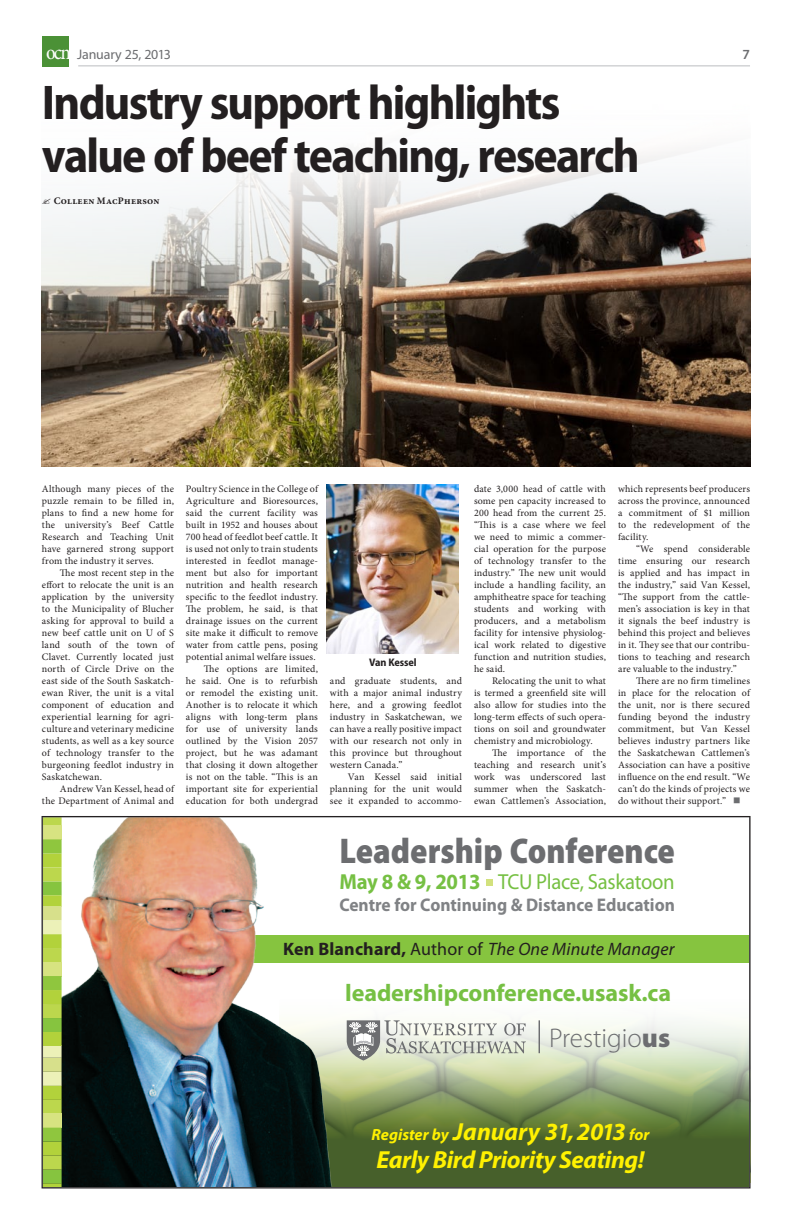
<style>
.page{position:relative;width:792px;height:1224px;background:#fff}
.page>*{position:absolute;margin:0;border:0;box-sizing:border-box;transform-origin:0 0}
.t1{font:700 semi-condensed 49px/53px "Myriad Pro";letter-spacing:-.035em;color:#231f20}
.t2{font:900 semi-condensed 35.9px "Myriad Pro";color:#6c6d70;scale:.95 1}
.t3{font:300 27.1px "Myriad Pro";color:#6c6d70}
.t4{font:italic 700 24.8px/28px "Myriad Pro";letter-spacing:-.02em;color:#fff101}
.t5{font:700 24.1px "Myriad Pro";letter-spacing:-.005em;color:#76c043}
.t6{font:21.8px "Myriad Pro";letter-spacing:-.015em;color:#76c043;scale:.95 1}
.t7{font:700 18.3px "Myriad Pro";color:#808285;scale:.95 1}
.t8{font:italic 18px "Myriad Pro";letter-spacing:.01em;color:#231f20}
.t9{font:600 14px "Myriad Pro";color:#6c6d70}
.t10{font:13.9px "Myriad Pro";letter-spacing:-.01em;color:#6c6d70}
.t11{font:700 semi-condensed 11px "Myriad Pro";letter-spacing:-.01em;color:#231f20}
.t12{font:10px/12px "Minion Pro";letter-spacing:.01em;color:#231f20;text-align:justify}
.t13{font:700 10px "Minion Pro";letter-spacing:.025em;color:#231f20}
.s1{font-family:"Minion Pro";font-stretch:condensed;font-size:21px;color:#fff}
.s2{color:#6c6d70}
.s3{font-weight:700}
.s4{font-weight:700;font-style:normal}
.s5{font-style:normal}
.s6{font-weight:900}
.s7{font-size:16.2px}
</style>
<div class="page">
<hr style="left:78px;top:65px;width:672px;height:1px;background:#bcbdc0">
<div style="left:42px;top:36px;width:27px;height:30px;background:#4b9136"></div>
<img style="left:42px;top:152px;width:708px;height:315px">
<img style="left:327px;top:485px;width:132px;height:168px">
<div style="left:526px;top:1020px;width:222px;height:11px;background:#f7faf3"></div>
<svg style="left:365px;top:1031px;width:383px;height:155px"></svg>
<div style="left:196px;top:935px;width:554px;height:28px;background:#86c43f"></div>
<div style="left:487px;top:879px;width:6px;height:7px;background:#d2e17d"></div>
<img style="left:62px;top:818px;width:303px;height:368px">
<svg style="left:347px;top:1020px;width:179px;height:41px"></svg>
<hr style="left:539px;top:1020px;width:1px;height:33px;background:#6c6d70">
<div style="left:42px;top:1072px;width:20px;height:14px;background:#ecf1b8"></div>
<div style="left:42px;top:1170px;width:20px;height:14px;background:#86c43f"></div>
<div style="left:42px;top:1142px;width:20px;height:14px;background:#b2d23b"></div>
<div style="left:42px;top:1100px;width:20px;height:14px;background:#bcd74d"></div>
<div style="left:42px;top:1114px;width:20px;height:14px;background:#d7e381"></div>
<div style="left:42px;top:1086px;width:20px;height:14px;background:#b2d23b"></div>
<div style="left:42px;top:1058px;width:20px;height:14px;background:#d7e08b"></div>
<div style="left:42px;top:1045px;width:20px;height:13px;background:#ecf1b8"></div>
<div style="left:42px;top:1156px;width:20px;height:14px;background:#bcd74d"></div>
<div style="left:42px;top:1128px;width:20px;height:14px;background:#8fc63e"></div>
<svg style="left:42px;top:1184px;width:20px;height:4px"></svg>
<div style="left:42px;top:881px;width:20px;height:14px;background:#86c43f"></div>
<div style="left:42px;top:853px;width:20px;height:14px;background:#b2d23b"></div>
<div style="left:42px;top:816px;width:20px;height:9px;background:#bcd74d"></div>
<div style="left:42px;top:825px;width:20px;height:14px;background:#d7e381"></div>
<div style="left:42px;top:867px;width:20px;height:14px;background:#bcd74d"></div>
<div style="left:42px;top:839px;width:20px;height:14px;background:#8fc63e"></div>
<div style="left:42px;top:895px;width:20px;height:12px;background:#b2d23b"></div>
<div style="left:42px;top:920px;width:20px;height:14px;background:#ecf1b8"></div>
<div style="left:42px;top:1018px;width:20px;height:14px;background:#86c43f"></div>
<div style="left:42px;top:990px;width:20px;height:14px;background:#b2d23b"></div>
<div style="left:42px;top:948px;width:20px;height:14px;background:#bcd74d"></div>
<div style="left:42px;top:962px;width:20px;height:14px;background:#d7e381"></div>
<div style="left:42px;top:934px;width:20px;height:14px;background:#b2d23b"></div>
<div style="left:42px;top:906px;width:20px;height:14px;background:#d7e08b"></div>
<div style="left:42px;top:1004px;width:20px;height:14px;background:#bcd74d"></div>
<div style="left:42px;top:976px;width:20px;height:14px;background:#8fc63e"></div>
<div style="left:42px;top:1032px;width:20px;height:14px;background:#b2d23b"></div>
<svg style="left:42px;top:199px;width:21px;height:6px"></svg>
<h3 class="t10" style="left:46px;top:46px;width:126px"><span class="s1">ocn</span> January 25, 2013</h3>
<h3 class="t9" style="left:743px;top:47px;width:9px">7</h3>
<h1 class="t1" style="left:42px;top:77px;width:599px">Industry support highlights value of beef teaching, research</h1>
<p class="t13" style="left:54px;top:194px;width:107px">Colleen MacPherson</p>
<p class="t12" style="left:42px;top:483px;width:134px">Although many pieces of the puzzle remain to be filled in, plans to find a new home for the university’s Beef Cattle Research and Teaching Unit have garnered strong support from the industry it serves.</p>
<p class="t12" style="left:42px;top:567px;width:134px;text-indent:18px">The most recent step in the effort to relocate the unit is an application by the university to the Municipality of Blucher asking for approval to build a new beef cattle unit on U of S land south of the town of Clavet. Currently located just north of Circle Drive on the east side of the South Saskatch&shy;ewan River, the unit is a vital component of education and experiential learning for agri&shy;culture and veterinary medicine students, as well as a key source of technology transfer to the burgeoning feedlot industry in Saskatchewan.</p>
<p class="t12" style="left:42px;top:783px;width:134px;text-align:right">Andrew Van Kessel, head of<br>the Department of Animal and</p>
<p class="t12" style="left:186px;top:483px;width:134px">Poultry Science in the College of</p>
<p class="t12" style="left:186px;top:495px;width:134px">Agriculture and Bioresources,</p>
<p class="t12" style="left:186px;top:507px;width:134px">said the current facility was</p>
<p class="t12" style="left:186px;top:519px;width:133px">built in 1952 and houses about</p>
<p class="t12" style="left:186px;top:531px;width:133px">700 head of feedlot beef cattle. It</p>
<p class="t12" style="left:186px;top:543px;width:133px">is used not only to train students</p>
<p class="t12" style="left:186px;top:555px;width:134px">interested in feedlot manage-</p>
<p class="t12" style="left:186px;top:567px;width:133px">ment but also for important</p>
<p class="t12" style="left:186px;top:579px;width:134px">nutrition and health research</p>
<p class="t12" style="left:186px;top:591px;width:134px">specific to the feedlot industry.</p>
<p class="t12" style="left:186px;top:603px;width:133px">The problem, he said, is that</p>
<p class="t12" style="left:186px;top:615px;width:134px">drainage issues on the current</p>
<p class="t12" style="left:186px;top:627px;width:133px">site make it difficult to remove</p>
<p class="t12" style="left:186px;top:639px;width:133px">water from cattle pens, posing</p>
<p class="t12" style="left:186px;top:651px;width:131px">potential animal welfare issues.</p>
<p class="t12" style="left:204px;top:663px;width:116px">The options are limited,</p>
<p class="t12" style="left:186px;top:675px;width:134px">he said. One is to refurbish</p>
<p class="t12" style="left:186px;top:687px;width:133px">or remodel the existing unit.</p>
<p class="t12" style="left:186px;top:699px;width:133px">Another is to relocate it which</p>
<p class="t12" style="left:186px;top:711px;width:133px">aligns with long-term plans</p>
<p class="t12" style="left:186px;top:723px;width:133px">for use of university lands</p>
<p class="t12" style="left:186px;top:735px;width:133px">outlined by the Vision 2057</p>
<p class="t12" style="left:186px;top:747px;width:133px">project, but he was adamant</p>
<p class="t12" style="left:186px;top:759px;width:133px">that closing it down altogether</p>
<p class="t12" style="left:186px;top:771px;width:133px">is not on the table. “This is an</p>
<p class="t12" style="left:186px;top:783px;width:133px">important site for experiential</p>
<p class="t12" style="left:186px;top:795px;width:134px">education for both undergrad</p>
<p class="t11" style="left:369px;top:656px;width:49px">Van Kessel</p>
<p class="t12" style="left:330px;top:675px;width:134px">and graduate students, and with a major animal industry here, and a growing feedlot industry in Saskatchewan, we can have a really positive impact with our research not only in this province but throughout western Canada.”</p>
<p class="t12" style="left:330px;top:771px;width:134px;text-indent:18px">Van Kessel said initial planning for the unit would see it expanded to accommo-</p>
<p class="t12" style="left:474px;top:483px;width:134px">date 3,000 head of cattle with some pen capacity increased to 200 head from the current 25. “This is a case where we feel we need to mimic a commer&shy;cial operation for the purpose of technology transfer to the industry.” The new unit would include a handling facility, an amphitheatre space for teaching students and working with producers, and a metabolism facility for intensive physiolog&shy;ical work related to digestive function and nutrition studies, he said.</p>
<p class="t12" style="left:474px;top:675px;width:134px;text-indent:18px">Relocating the unit to what is termed a greenfield site will also allow for studies into the long-term effects of such opera&shy;tions on soil and groundwater chemistry and microbiology.</p>
<p class="t12" style="left:474px;top:747px;width:134px;text-indent:18px">The importance of the teaching and research unit’s work was underscored last summer when the Saskatch&shy;ewan Cattlemen’s Association,</p>
<p class="t12" style="left:618px;top:483px;width:134px">which represents beef producers across the province, announced a commitment of $1 million to the redevelopment of the facility.</p>
<p class="t12" style="left:618px;top:543px;width:134px;text-indent:18px">“We spend considerable time ensuring our research is applied and has impact in the industry,” said Van Kessel, “The support from the cattle&shy;men’s association is key in that it signals the beef industry is behind this project and believes in it. They see that our contribu&shy;tions to teaching and research are valuable to the industry.”</p>
<p class="t12" style="left:618px;top:675px;width:134px;text-indent:18px">There are no firm timelines in place for the relocation of the unit, nor is there secured funding beyond the industry commitment, but Van Kessel believes industry partners like the Saskatchewan Cattlemen’s Association can have a positive influence on the end result. “We can’t do the kinds of projects we do without their support.” <span class="s2">■</span></p>
<h2 class="t2" style="left:339px;top:831px;width:355px">Leadership Conference</h2>
<h3 class="t6" style="left:339px;top:869px;width:354px"><span class="s3">May 8 &amp; 9, 2013</span> TCU Place, Saskatoon</h3>
<h3 class="t7" style="left:339px;top:893px;width:355px">Centre for Continuing &amp; Distance Education</h3>
<h3 class="t8" style="left:283px;top:938px;width:393px"><span class="s4">Ken Blanchard,</span> <span class="s5">Author of</span> The One Minute Manager</h3>
<h3 class="t5" style="left:345px;top:977px;width:327px">leadershipconference.usask.ca</h3>
<h3 class="t3" style="left:549px;top:1023px;width:122px">Prestigio<span class="s6">us</span></h3>
<h3 class="t4" style="left:372px;top:1117px;width:279px"><span class="s7">Register by</span> January 31, 2013 <span class="s7">for<br></span>Early Bird Priority Seating!</h3>
</div>
